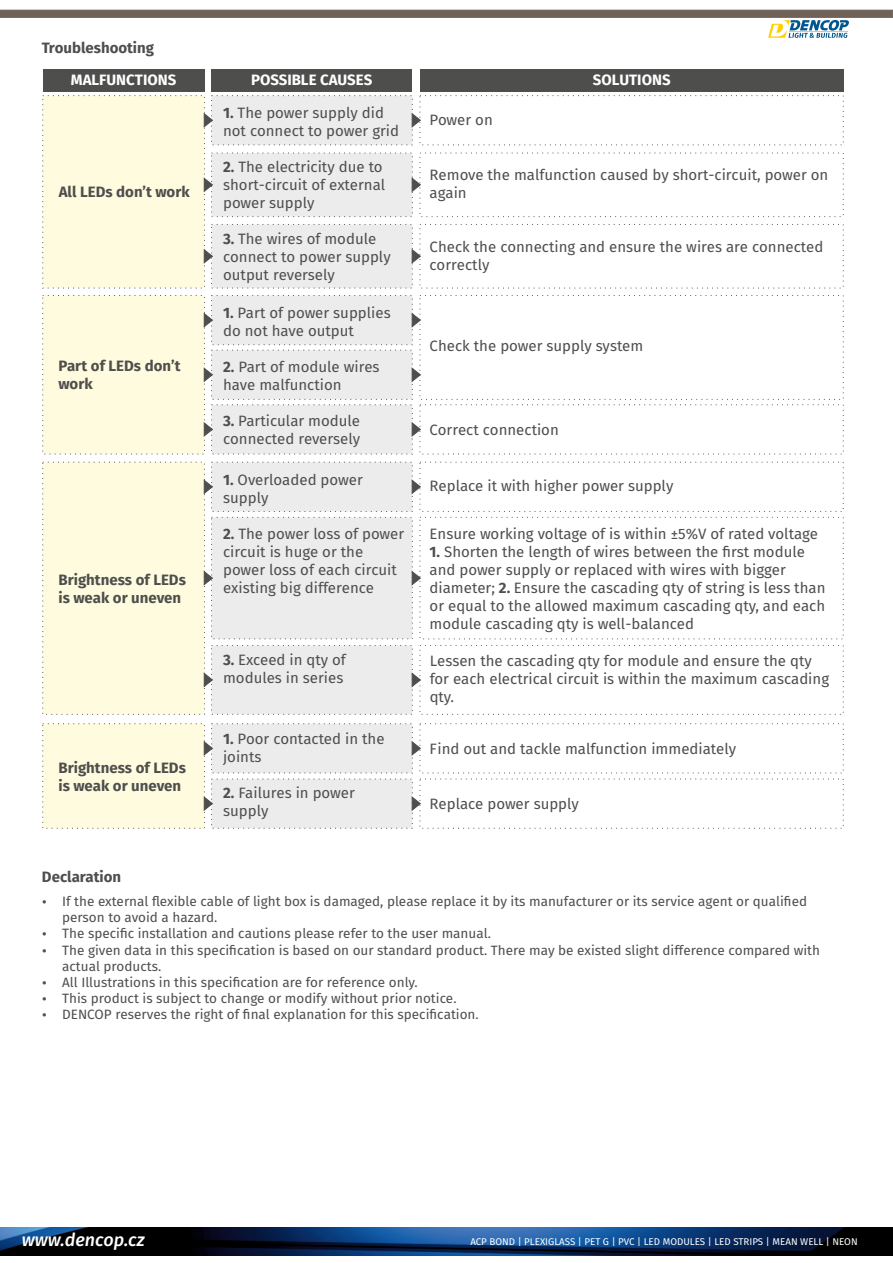
<style>
.page{position:relative;width:893px;height:1263px;background:#fff}
.page>*{position:absolute;margin:0;border:0;box-sizing:border-box;transform-origin:0 0}
.t1{font:italic 500 18px "Fira Sans";color:#fff}
.t2{font:15px/18px "Fira Sans";color:#4e4e4d}
.t3{font:700 15px/18px "Fira Sans";color:#4e4e4d}
.t4{font:700 15px "Fira Sans";color:#fff}
.t5{font:13.5px/16.2px "Fira Sans";color:#4e4e4d}
.t6{font:9.75px "Fira Sans";color:#fff}
.s1{font-weight:700}
</style>
<div class="page">
<img style="left:0;top:1228px;width:893px;height:27px">
<svg style="left:0;top:9px;width:893px;height:29px"></svg>
<div style="left:43px;top:69px;width:161px;height:22px;background:#4e4e4d"></div>
<div style="left:212px;top:69px;width:200px;height:22px;background:#4e4e4d"></div>
<div style="left:420px;top:69px;width:423px;height:22px;background:#4e4e4d"></div>
<svg style="left:42px;top:95px;width:802px;height:194px"></svg>
<svg style="left:42px;top:295px;width:380px;height:160px;background:#f3f1e5"></svg>
<svg style="left:42px;top:723px;width:379px;height:106px;background:#f3f1e5"></svg>
<svg style="left:42px;top:461px;width:802px;height:254px"></svg>
<p class="t3" style="left:42px;top:39px;width:114px">Troubleshooting</p>
<p class="t4" style="left:71px;top:71px;width:107px">MALFUNCTIONS</p>
<p class="t4" style="left:251px;top:71px;width:123px">POSSIBLE CAUSES</p>
<p class="t4" style="left:593px;top:71px;width:79px">SOLUTIONS</p>
<p class="t3" style="left:59px;top:183px;width:132px">All LEDs don’t work</p>
<p class="t3" style="left:59px;top:357px;width:124px">Part of LEDs don’t work</p>
<p class="t3" style="left:59px;top:571px;width:129px">Brightness of LEDs is weak or uneven</p>
<p class="t3" style="left:59px;top:759px;width:129px">Brightness of LEDs is weak or uneven</p>
<p class="t3" style="left:42px;top:868px;width:81px">Declaration</p>
<p class="t2" style="left:223px;top:104px;width:178px"><span class="s1">1.</span> The power supply did not connect to power grid</p>
<p class="t2" style="left:223px;top:158px;width:164px"><span class="s1">2.</span> The electricity due to short-circuit of external power supply</p>
<p class="t2" style="left:223px;top:230px;width:169px"><span class="s1">3.</span> The wires of module connect to power supply output reversely</p>
<p class="t2" style="left:223px;top:304px;width:169px"><span class="s1">1.</span> Part of power supplies do not have output</p>
<p class="t2" style="left:223px;top:358px;width:158px"><span class="s1">2.</span> Part of module wires have malfunction</p>
<p class="t2" style="left:223px;top:412px;width:139px"><span class="s1">3.</span> Particular module connected reversely</p>
<p class="t2" style="left:223px;top:471px;width:141px"><span class="s1">1.</span> Overloaded power supply</p>
<p class="t2" style="left:223px;top:525px;width:183px"><span class="s1">2.</span> The power loss of power circuit is huge or the power loss of each circuit existing big difference</p>
<p class="t2" style="left:223px;top:651px;width:124px"><span class="s1">3.</span> Exceed in qty of modules in series</p>
<p class="t2" style="left:223px;top:730px;width:163px"><span class="s1">1.</span> Poor contacted in the joints</p>
<p class="t2" style="left:223px;top:784px;width:133px"><span class="s1">2.</span> Failures in power supply</p>
<p class="t2" style="left:430px;top:111px;width:65px">Power on</p>
<p class="t2" style="left:430px;top:166px;width:400px">Remove the malfunction caused by short-circuit, power on again</p>
<p class="t2" style="left:430px;top:237px;width:395px">Check the connecting and ensure the wires are connected correctly</p>
<p class="t2" style="left:430px;top:337px;width:215px">Check the power supply system</p>
<p class="t2" style="left:430px;top:421px;width:131px">Correct connection</p>
<p class="t2" style="left:430px;top:477px;width:245px">Replace it with higher power supply</p>
<p class="t2" style="left:430px;top:525px;width:390px">Ensure working voltage of is within ±5%V of rated voltage</p>
<p class="t2" style="left:430px;top:543px;width:397px"><span class="s1">1.</span> Shorten the length of wires between the first module and power supply or replaced with wires with bigger diameter; <span class="s1">2.</span> Ensure the cascading qty of string is less than or equal to the allowed maximum cascading qty, and each module cascading qty is well-balanced</p>
<p class="t2" style="left:430px;top:652px;width:401px">Lessen the cascading qty for module and ensure the qty for each electrical circuit is within the maximum cascading qty.</p>
<p class="t2" style="left:430px;top:740px;width:308px">Find out and tackle malfunction immediately</p>
<p class="t2" style="left:430px;top:795px;width:151px">Replace power supply</p>
<p class="t5" style="left:62px;top:893px;width:746px">If the external flexible cable of light box is damaged, please replace it by its manufacturer or its service agent or qualified person to avoid a hazard.</p>
<p class="t5" style="left:62px;top:926px;width:430px">The specific installation and cautions please refer to the user manual.</p>
<p class="t5" style="left:62px;top:942px;width:759px">The given data in this specification is based on our standard product. There may be existed slight difference compared with actual products.</p>
<p class="t5" style="left:62px;top:974px;width:357px">All Illustrations in this specification are for reference only.</p>
<p class="t5" style="left:62px;top:990px;width:396px">This product is subject to change or modify without prior notice.</p>
<p class="t5" style="left:62px;top:1007px;width:418px">DENCOP reserves the right of final explanation for this specification.</p>
<p class="t1" style="left:22px;top:1229px;width:124px">www.dencop.cz</p>
<p class="t6" style="left:470px;top:1236px;width:389px">ACP BOND | PLEXIGLASS | PET G | PVC | LED MODULES | LED STRIPS | MEAN WELL | NEON</p>
</div>
